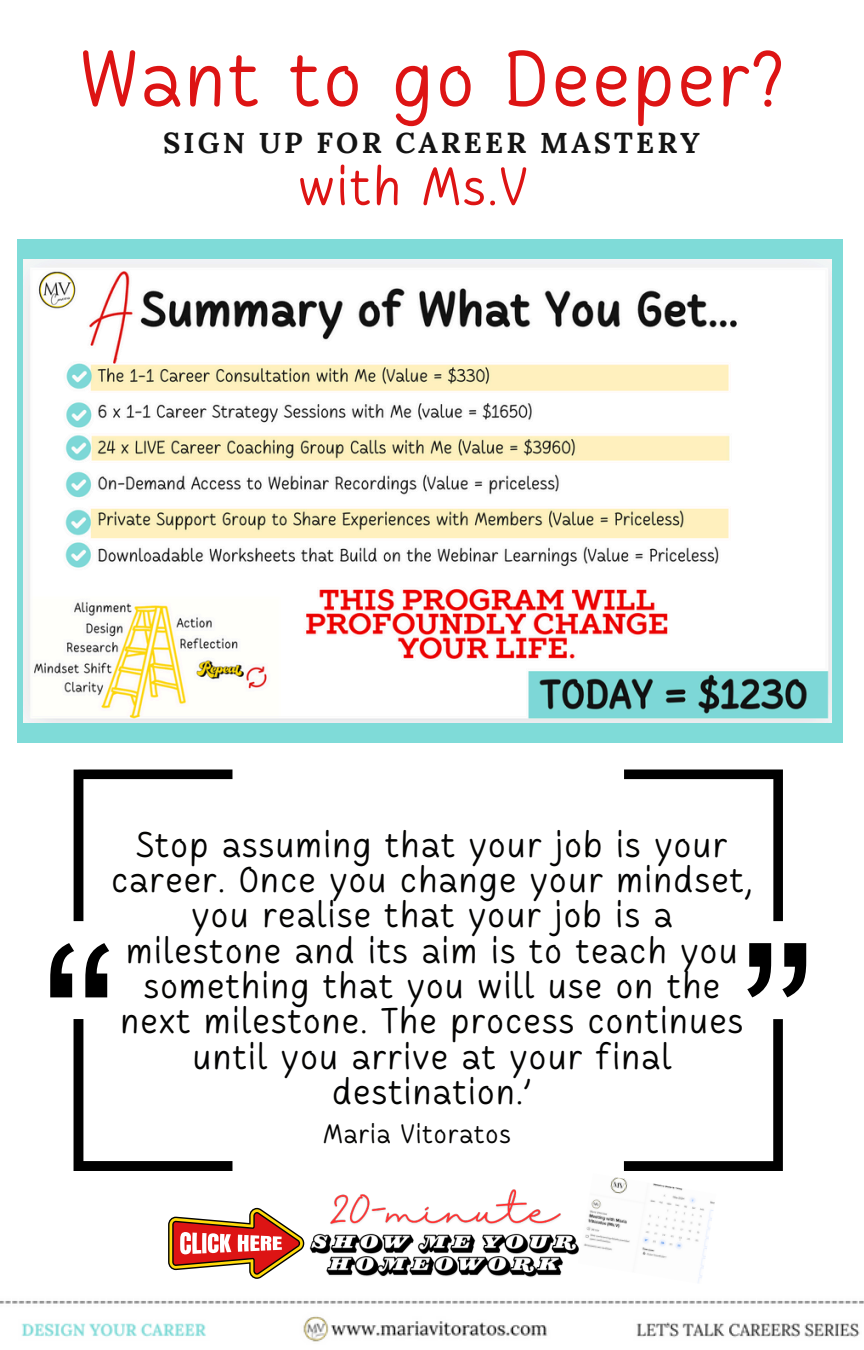
<style>
.page{position:relative;width:864px;height:1350px;background:#fff}
.page>*{position:absolute;margin:0;border:0;box-sizing:border-box;transform-origin:0 0}
.t1{font:78.3px "Cakerolli";letter-spacing:.035em;color:#dd1414}
.t2{font:52.88px "Cakerolli";letter-spacing:.035em;color:#dd1414}
.t3{font:35.77px/35.3px "Cakerolli";letter-spacing:.035em;color:#040403;text-align:center}
.t4{font:700 28.8px "Lora";letter-spacing:.11em;color:#141414}
.t5{font:26.32px "Cakerolli";letter-spacing:.035em;color:#040403}
</style>
<div class="page">
<img style="left:0;top:1301px;width:864px;height:41px">
<svg style="left:50px;top:770px;width:756px;height:401px"></svg>
<div style="left:17px;top:239px;width:826px;height:503px;background:#7fdbd8"></div>
<img style="left:24px;top:260px;width:808px;height:462px">
<svg style="left:168px;top:1207px;width:137px;height:72px"></svg>
<img style="left:586px;top:1177px;width:129px;height:106px">
<img style="left:330px;top:1189px;width:231px;height:36px">
<img style="left:309px;top:1233px;width:277px;height:45px">
<p class="t1" style="left:80px;top:47px;width:705px">Want to go Deeper?</p>
<h3 class="t4" style="left:163px;top:124px;width:538px">SIGN UP FOR CAREER MASTERY</h3>
<p class="t2" style="left:298px;top:165px;width:231px">with Ms.V</p>
<p class="t3" style="left:111px;top:830px;width:643px">Stop assuming that your job is your career. Once you change your mindset, you realise that your job is a milestone and its aim is to teach you something that you will use on the next milestone. The process continues until you arrive at your final destination.’</p>
<p class="t5" style="left:323px;top:1123px;width:189px">Maria Vitoratos</p>
</div>
